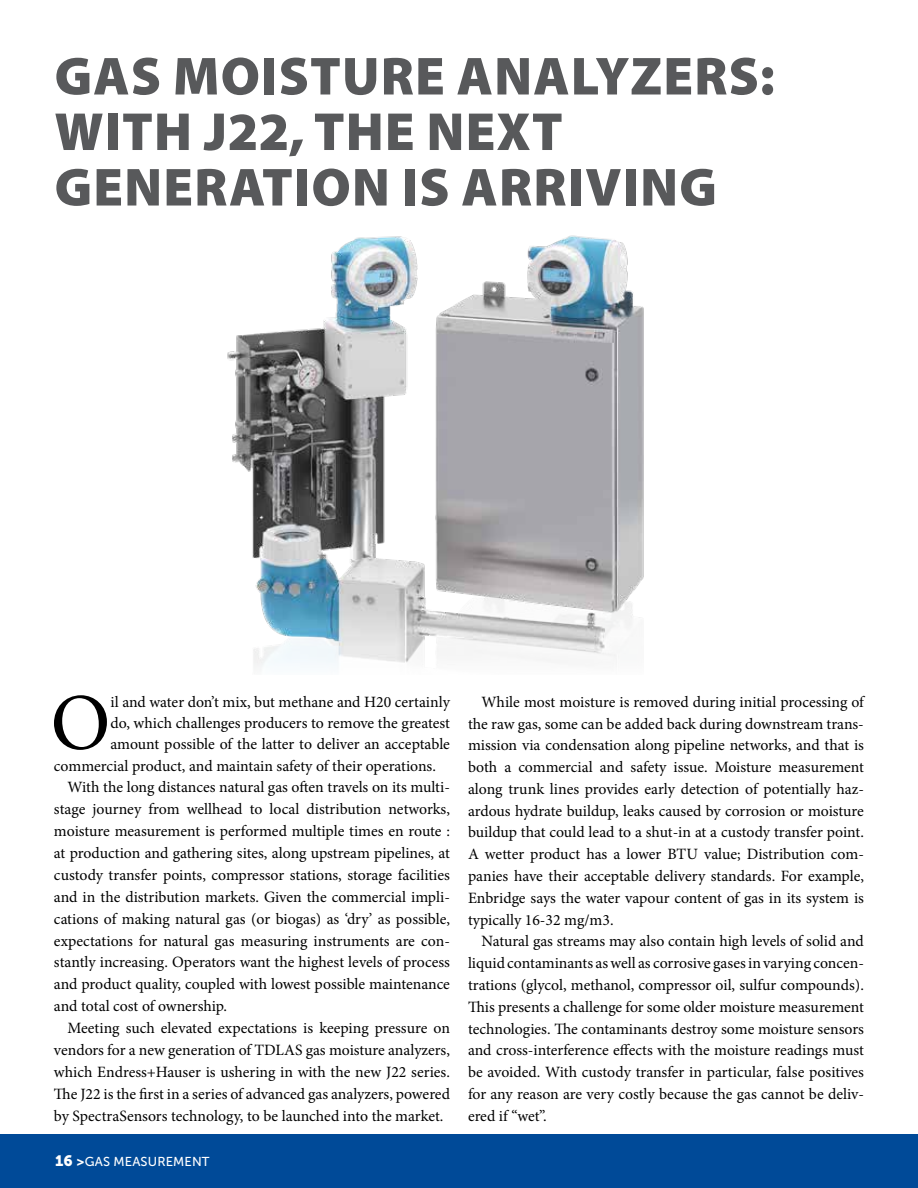
<style>
.page{position:relative;width:918px;height:1188px;background:#fff}
.page>*{position:absolute;margin:0;border:0;box-sizing:border-box;transform-origin:0 0}
.t1{font:80.4px "Minion Pro";color:#000}
.t2{font:900 54px/55.5px "Myriad Pro";letter-spacing:.02em;color:#58595b}
.t3{font:15.75px/21.8px "Minion Pro";letter-spacing:-.005em;color:#000;text-align:justify}
.t4{font:12.9px "Museo Sans 500";letter-spacing:.01em;color:#fff}
.s1{font-family:"Museo Sans 900";font-size:15px}
.s2{font-family:"Museo Sans 900"}
</style>
<div class="page">
<div style="left:0;top:1134px;width:918px;height:54px;background:#004a98"></div>
<img style="left:227px;top:235px;width:417px;height:432px">
<h2 class="t2" style="left:55px;top:49px;width:722px">GAS MOISTURE ANALYZERS:<br>WITH J22, THE NEXT<br>GENERATION IS ARRIVING</h2>
<h1 class="t1" style="left:50px;top:669px;width:62px">O</h1>
<p class="t3" style="left:110px;top:691px;width:341px">il and water don’t mix, but methane and H20 certainly</p>
<p class="t3" style="left:110px;top:712px;width:341px">do, which challenges producers to remove the greatest</p>
<p class="t3" style="left:110px;top:733px;width:341px">amount possible of the latter to deliver an acceptable</p>
<p class="t3" style="left:54px;top:755px;width:384px">commercial product, and maintain safety of their operations.</p>
<p class="t3" style="left:67px;top:777px;width:384px">With the long distances natural gas often travels on its multi-</p>
<p class="t3" style="left:54px;top:798px;width:398px">stage journey from wellhead to local distribution networks,</p>
<p class="t3" style="left:54px;top:820px;width:398px">moisture measurement is performed multiple times en route :</p>
<p class="t3" style="left:54px;top:842px;width:397px">at production and gathering sites, along upstream pipelines, at</p>
<p class="t3" style="left:54px;top:864px;width:397px">custody transfer points, compressor stations, storage facilities</p>
<p class="t3" style="left:54px;top:886px;width:397px">and in the distribution markets. Given the commercial impli-</p>
<p class="t3" style="left:54px;top:908px;width:398px">cations of making natural gas (or biogas) as ‘dry’ as possible,</p>
<p class="t3" style="left:54px;top:930px;width:397px">expectations for natural gas measuring instruments are con-</p>
<p class="t3" style="left:54px;top:952px;width:397px">stantly increasing. Operators want the highest levels of process</p>
<p class="t3" style="left:54px;top:974px;width:398px">and product quality, coupled with lowest possible maintenance</p>
<p class="t3" style="left:54px;top:995px;width:175px">and total cost of ownership.</p>
<p class="t3" style="left:67px;top:1017px;width:384px">Meeting such elevated expectations is keeping pressure on</p>
<p class="t3" style="left:54px;top:1039px;width:397px">vendors for a new generation of TDLAS gas moisture analyzers,</p>
<p class="t3" style="left:54px;top:1061px;width:398px">which Endress+Hauser is ushering in with the new J22 series.</p>
<p class="t3" style="left:54px;top:1083px;width:398px">The J22 is the first in a series of advanced gas analyzers, powered</p>
<p class="t3" style="left:54px;top:1105px;width:391px">by SpectraSensors technology, to be launched into the market.</p>
<p class="t4" style="left:55px;top:1155px;width:156px"><span class="s1">16</span> <span class="s2">&gt;</span>GAS MEASUREMENT</p>
<p class="t3" style="left:468px;top:691px;width:398px;text-indent:13px">While most moisture is removed during initial processing of the raw gas, some can be added back during downstream trans&shy;mission via condensation along pipeline networks, and that is both a commercial and safety issue. Moisture measurement along trunk lines provides early detection of potentially haz&shy;ardous hydrate buildup, leaks caused by corrosion or moisture buildup that could lead to a shut-in at a custody transfer point.<br>A wetter product has a lower BTU value; Distribution com&shy;panies have their acceptable delivery standards. For example, Enbridge says the water vapour content of gas in its system is typically 16-32 mg/m3.</p>
<p class="t3" style="left:468px;top:931px;width:398px;text-indent:13px">Natural gas streams may also contain high levels of solid and liquid contaminants as well as corrosive gases in varying concen&shy;trations (glycol, methanol, compressor oil, sulfur compounds).<br>This presents a challenge for some older moisture measurement technologies. The contaminants destroy some moisture sensors and cross-interference effects with the moisture readings must be avoided. With custody transfer in particular, false positives for any reason are very costly because the gas cannot be deliv&shy;ered if “wet”.</p>
</div>
